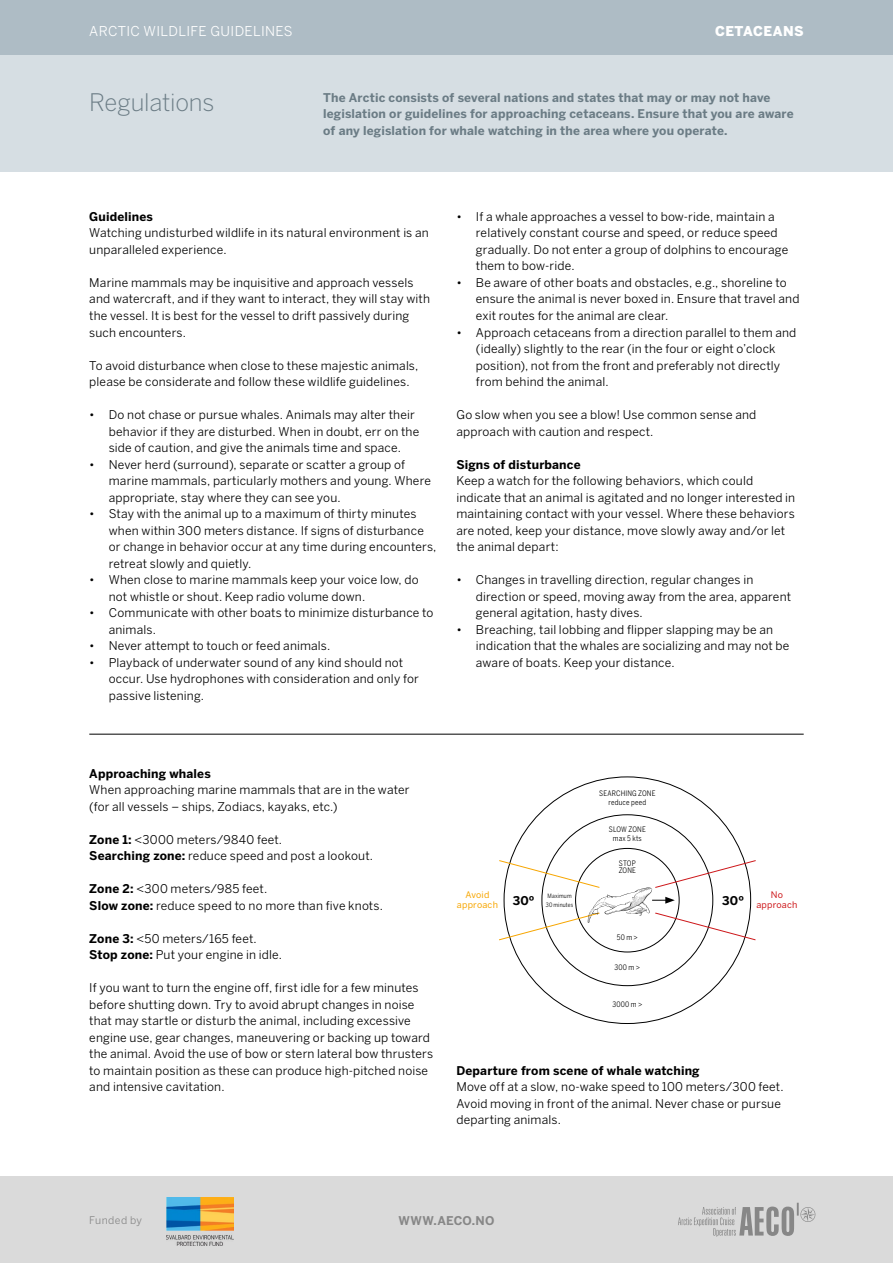
<style>
.page{position:relative;width:893px;height:1263px;background:#fff}
.page>*{position:absolute;margin:0;border:0;box-sizing:border-box;transform-origin:0 0}
.t1{font:300 24px "Benton Sans";letter-spacing:-.01em;color:#6b7c85}
.t2{font:13.5px "Benton Sans";letter-spacing:.025em;color:#fff}
.t3{font:900 13.5px "Benton Sans";letter-spacing:.03em;color:#fff}
.t4{font:12px/16.5px "Benton Sans";letter-spacing:.015em;color:#000}
.t5{font:700 12px/16.5px "Benton Sans";letter-spacing:.015em;color:#6b7c85}
.t6{font:700 12px "Benton Sans";letter-spacing:.015em;color:#000}
.t7{font:700 12px "Benton Sans";letter-spacing:.015em;color:#878787}
.t8{font:10.5px "Benton Sans";letter-spacing:.04em;color:#878787}
.t9{font:9px/10.5px "Benton Sans";letter-spacing:.02em;color:#f7a600;text-align:center}
.t10{font:9px/10.5px "Benton Sans";letter-spacing:.025em;color:#cd171a;text-align:center}
.t11{font:condensed 7.5px/9px "Benton Sans";letter-spacing:.025em;color:#000;text-align:center}
.t12{font:condensed 6px/9px "Benton Sans";letter-spacing:.025em;color:#000}
.s1{font-weight:700}
</style>
<div class="page">
<div style="left:0;top:0;width:893px;height:55px;background:#aebcc5"></div>
<div style="left:0;top:1176px;width:893px;height:87px;background:#dadada"></div>
<img style="left:166px;top:1197px;width:67px;height:48px">
<svg style="left:678px;top:1203px;width:137px;height:34px"></svg>
<div style="left:0;top:55px;width:893px;height:117px;background:#d6dee3"></div>
<hr style="left:89px;top:734px;width:715px;height:1px;background:#000">
<svg style="left:499px;top:860px;width:257px;height:81px"></svg>
<p class="t2" style="left:89px;top:23px;width:205px">ARCTIC WILDLIFE GUIDELINES</p>
<p class="t3" style="left:715px;top:23px;width:90px">CETACEANS</p>
<h1 class="t1" style="left:89px;top:88px;width:127px">Regulations</h1>
<p class="t5" style="left:323px;top:89px;width:472px">The Arctic consists of several nations and states that may or may not have legislation or guidelines for approaching cetaceans. Ensure that you are aware of any legislation for whale watching in the area where you operate.</p>
<p class="t6" style="left:89px;top:209px;width:65px">Guidelines</p>
<p class="t4" style="left:89px;top:225px;width:341px">Watching undisturbed wildlife in its natural environment is an unparalleled experience.</p>
<p class="t4" style="left:89px;top:274px;width:342px">Marine mammals may be inquisitive and approach vessels and watercraft, and if they want to interact, they will stay with the vessel. It is best for the vessel to drift passively during such encounters.</p>
<p class="t4" style="left:89px;top:357px;width:331px">To avoid disturbance when close to these majestic animals, please be considerate and follow these wildlife guidelines.</p>
<p class="t4" style="left:109px;top:406px;width:312px;text-indent:-20px">• Do not chase or pursue whales. Animals may alter their behavior if they are disturbed. When in doubt, err on the side of caution, and give the animals time and space.</p>
<p class="t4" style="left:109px;top:456px;width:324px;text-indent:-20px">• Never herd (surround), separate or scatter a group of marine mammals, particularly mothers and young. Where appropriate, stay where they can see you.</p>
<p class="t4" style="left:109px;top:505px;width:329px;text-indent:-20px">• Stay with the animal up to a maximum of thirty minutes when within 300 meters distance. If signs of disturbance or change in behavior occur at any time during encounters, retreat slowly and quietly.</p>
<p class="t4" style="left:109px;top:571px;width:311px;text-indent:-20px">• When close to marine mammals keep your voice low, do not whistle or shout. Keep radio volume down.</p>
<p class="t4" style="left:109px;top:604px;width:326px;text-indent:-20px">• Communicate with other boats to minimize disturbance to animals.</p>
<p class="t4" style="left:89px;top:637px;width:243px">• Never attempt to touch or feed animals.</p>
<p class="t4" style="left:109px;top:654px;width:312px;text-indent:-20px">• Playback of underwater sound of any kind should not occur. Use hydrophones with consideration and only for passive listening.</p>
<p class="t4" style="left:476px;top:208px;width:314px;text-indent:-20px">• If a whale approaches a vessel to bow-ride, maintain a relatively constant course and speed, or reduce speed gradually. Do not enter a group of dolphins to encourage them to bow-ride.</p>
<p class="t4" style="left:476px;top:274px;width:325px;text-indent:-20px">• Be aware of other boats and obstacles, e.g., shoreline to ensure the animal is never boxed in. Ensure that travel and exit routes for the animal are clear.</p>
<p class="t4" style="left:476px;top:324px;width:322px;text-indent:-20px">• Approach cetaceans from a direction parallel to them and (ideally) slightly to the rear (in the four or eight o’clock position), not from the front and preferably not directly from behind the animal.</p>
<p class="t4" style="left:456px;top:406px;width:301px">Go slow when you see a blow! Use common sense and approach with caution and respect.</p>
<p class="t6" style="left:456px;top:457px;width:126px">Signs of disturbance</p>
<p class="t4" style="left:456px;top:472px;width:340px">Keep a watch for the following behaviors, which could indicate that an animal is agitated and no longer interested in maintaining contact with your vessel. Where these behaviors are noted, keep your distance, move slowly away and/or let the animal depart:</p>
<p class="t4" style="left:476px;top:571px;width:317px;text-indent:-20px">• Changes in travelling direction, regular changes in direction or speed, moving away from the area, apparent general agitation, hasty dives.</p>
<p class="t4" style="left:476px;top:621px;width:315px;text-indent:-20px">• Breaching, tail lobbing and flipper slapping may be an indication that the whales are socializing and may not be aware of boats. Keep your distance.</p>
<p class="t6" style="left:89px;top:766px;width:123px">Approaching whales</p>
<p class="t4" style="left:89px;top:781px;width:322px">When approaching marine mammals that are in the water (for all vessels – ships, Zodiacs, kayaks, etc.)</p>
<p class="t4" style="left:89px;top:831px;width:285px"><span class="s1">Zone 1:</span> &lt;3000 meters/9840 feet.<br><span class="s1">Searching zone:</span> reduce speed and post a lookout.</p>
<p class="t4" style="left:89px;top:880px;width:295px"><span class="s1">Zone 2:</span> &lt;300 meters/985 feet.<br><span class="s1">Slow zone:</span> reduce speed to no more than five knots.</p>
<p class="t4" style="left:89px;top:930px;width:194px"><span class="s1">Zone 3:</span> &lt;50 meters/165 feet.<br><span class="s1">Stop zone:</span> Put your engine in idle.</p>
<p class="t4" style="left:89px;top:979px;width:345px">If you want to turn the engine off, first idle for a few minutes before shutting down. Try to avoid abrupt changes in noise that may startle or disturb the animal, including excessive engine use, gear changes, maneuvering or backing up toward the animal. Avoid the use of bow or stern lateral bow thrusters to maintain position as these can produce high-pitched noise and intensive cavitation.</p>
<p class="t11" style="left:599px;top:788px;width:58px">SEARCHING ZONE reduce peed</p>
<p class="t11" style="left:609px;top:825px;width:38px">SLOW ZONE max 5 kts</p>
<p class="t9" style="left:457px;top:889px;width:43px">Avoid approach</p>
<p class="t11" style="left:619px;top:859px;width:19px;line-height:7.5px;text-align:left">STOP<br>ZONE</p>
<p class="t6" style="left:513px;top:893px;width:23px">30º</p>
<p class="t6" style="left:722px;top:893px;width:23px">30º</p>
<p class="t10" style="left:756px;top:889px;width:43px">No approach</p>
<p class="t12" style="left:546px;top:891px;width:29px">Maximum<br>30 minutes</p>
<p class="t11" style="left:617px;top:933px;width:23px">50 m &gt;</p>
<p class="t11" style="left:615px;top:963px;width:27px">300 m &gt;</p>
<p class="t11" style="left:612px;top:999px;width:31px">3000 m &gt;</p>
<p class="t6" style="left:456px;top:1063px;width:245px">Departure from scene of whale watching</p>
<p class="t4" style="left:456px;top:1079px;width:329px">Move off at a slow, no-wake speed to 100 meters/300 feet.<br>Avoid moving in front of the animal. Never chase or pursue departing animals.</p>
<p class="t8" style="left:89px;top:1214px;width:54px">Funded by</p>
<p class="t7" style="left:398px;top:1214px;width:97px">WWW.AECO.NO</p>
</div>
